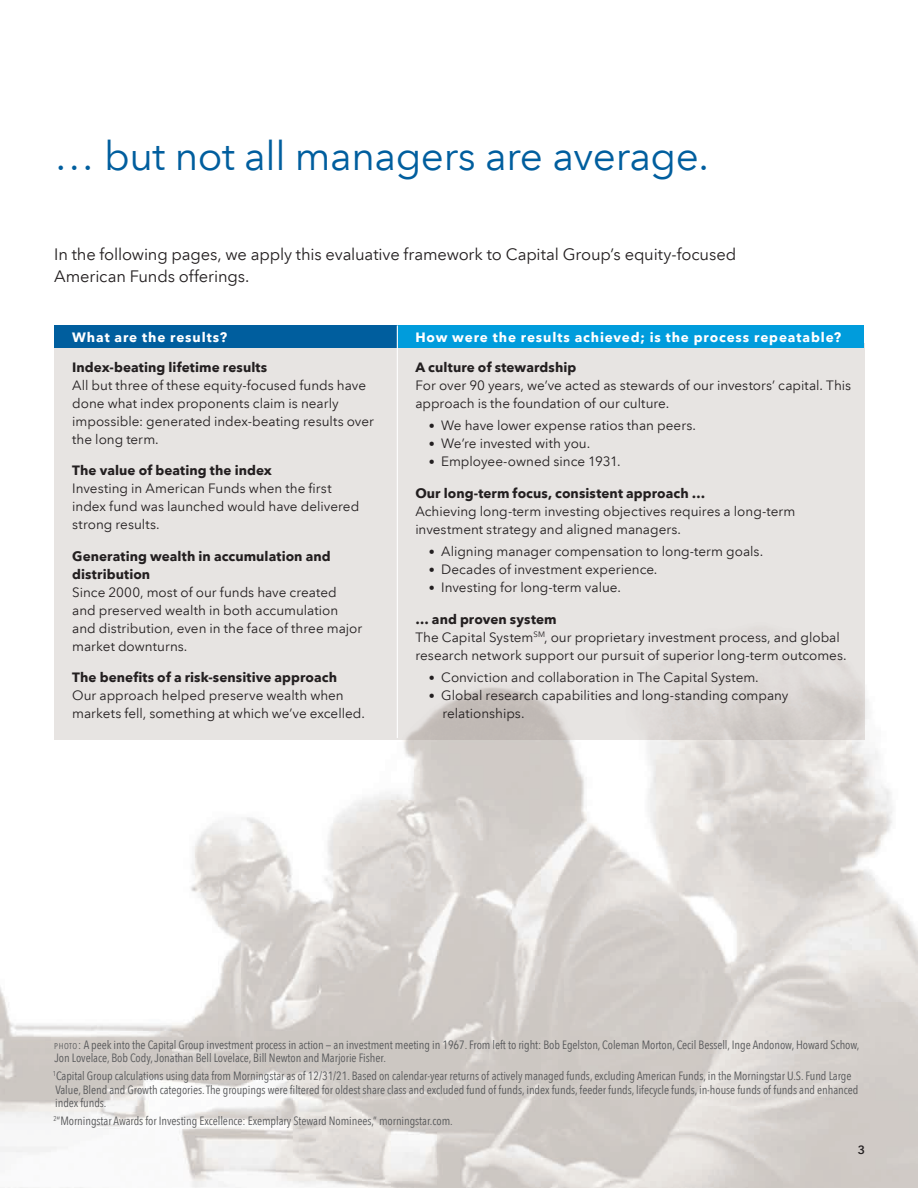
<style>
.page{position:relative;width:918px;height:1188px;background:#fff}
.page>*{position:absolute;margin:0;border:0;box-sizing:border-box;transform-origin:0 0}
.t1{font:40.5px "Avenir Next LT Com";letter-spacing:-.01em;color:#005e9e}
.t2{font:16.5px/22.5px "Avenir Next LT Com";letter-spacing:-.01em;color:#231f20}
.t3{font:13.5px/18px "Avenir Next LT Com";color:#231f20}
.t4{font:700 13.5px/18px "Avenir Next LT Com";letter-spacing:.005em;color:#231f20}
.t5{font:700 13.5px "Avenir Next LT Com";letter-spacing:.065em;color:#fff}
.t6{font:condensed 12px/13.5px "Avenir Next LT Com";letter-spacing:-.005em;color:#57585a}
.t7{font:600 12px "Avenir Next LT Com";color:#231f20}
.s1{font-size:12px}
.s2{font-weight:700}
.s3{font-size:8.4px}
.s4{font-style:inherit}
</style>
<div class="page">
<img style="left:0;top:325px;width:918px;height:863px">
<div style="left:55px;top:348px;width:809px;height:391px;background:#e7e4e2"></div>
<div style="left:54px;top:326px;width:343px;height:22px;background:#005e9e"></div>
<div style="left:397px;top:326px;width:467px;height:22px;background:#009cdc"></div>
<svg style="left:397px;top:326px;width:1px;height:22px"></svg>
<hr style="left:397px;top:348px;width:1px;height:390px;background:#fff">
<h1 class="t1" style="left:54px;top:132px;width:656px">… but not all managers are average.</h1>
<p class="t2" style="left:54px;top:243px;width:684px">In the following pages, we apply this evaluative framework to Capital Group’s equity-focused<br>American Funds offerings.</p>
<p class="t5" style="left:72px;top:329px;width:157px">What are the results?</p>
<p class="t5" style="left:415px;top:329px;width:427px">How were the results achieved; is the process repeatable?</p>
<p class="t4" style="left:72px;top:358px;width:197px">Index-beating lifetime results</p>
<p class="t3" style="left:72px;top:376px;width:303px">All but three of these equity-focused funds have done what index proponents claim is nearly impossible: generated index-beating results over the long term.</p>
<p class="t4" style="left:72px;top:461px;width:201px">The value of beating the index</p>
<p class="t3" style="left:72px;top:479px;width:289px">Investing in American Funds when the first index fund was launched would have delivered strong results.</p>
<p class="t4" style="left:72px;top:547px;width:260px">Generating wealth in accumulation and distribution</p>
<p class="t3" style="left:72px;top:583px;width:292px">Since 2000, most of our funds have created and preserved wealth in both accumulation and distribution, even in the face of three major market downturns.</p>
<p class="t4" style="left:72px;top:668px;width:266px">The benefits of a risk-sensitive approach</p>
<p class="t3" style="left:72px;top:686px;width:294px">Our approach helped preserve wealth when markets fell, something at which we’ve excelled.</p>
<p class="t4" style="left:415px;top:358px;width:162px">A culture of stewardship</p>
<p class="t3" style="left:415px;top:376px;width:437px">For over 90 years, we’ve acted as stewards of our investors’ capital. This approach is the foundation of our culture.</p>
<p class="t3" style="left:429px;top:417px;width:269px"><span class="s1">•</span> We have lower expense ratios than peers.</p>
<p class="t3" style="left:429px;top:435px;width:163px"><span class="s1">•</span> We’re invested with you.</p>
<p class="t3" style="left:429px;top:453px;width:193px"><span class="s1">•</span> Employee-owned since 1931.</p>
<p class="t4" style="left:415px;top:484px;width:291px">Our long-term focus, consistent approach …</p>
<p class="t3" style="left:415px;top:502px;width:381px">Achieving long-term investing objectives requires a long-term investment strategy and aligned managers.</p>
<p class="t3" style="left:429px;top:543px;width:336px"><span class="s1">•</span> Aligning manager compensation to long-term goals.</p>
<p class="t3" style="left:429px;top:561px;width:230px"><span class="s1">•</span> Decades of investment experience.</p>
<p class="t3" style="left:429px;top:579px;width:194px"><span class="s1">•</span> Investing for long-term value.</p>
<p class="t3" style="left:415px;top:610px;width:433px"><span class="s2">… and proven system<br></span>The Capital System<sup>SM</sup>, our proprietary investment process, and global research network support our pursuit of superior long-term outcomes.</p>
<p class="t3" style="left:429px;top:669px;width:331px"><span class="s1">•</span> Conviction and collaboration in The Capital System.</p>
<p class="t3" style="left:442px;top:687px;width:348px;text-indent:-13px"><span class="s1">•</span> Global research capabilities and long-standing company relationships.</p>
<p class="t6" style="left:54px;top:1038px;width:807px"><span class="s3">PHOTO</span><span class="s4">:</span> A peek into the Capital Group investment process in action — an investment meeting in 1967. From left to right: Bob Egelston, Coleman Morton, Cecil Bessell, Inge Andonow, Howard Schow,<br>Jon Lovelace, Bob Cody, Jonathan Bell Lovelace, Bill Newton and Marjorie Fisher.</p>
<p class="t6" style="left:53px;top:1069px;width:807px"><sup>1</sup>Capital Group calculations using data from Morningstar as of 12/31/21. Based on calendar-year returns of actively managed funds, excluding American Funds, in the Morningstar U.S. Fund Large<br>Value, Blend and Growth categories. The groupings were filtered for oldest share class and excluded fund of funds, index funds, feeder funds, lifecycle funds, in-house funds of funds and enhanced index funds.</p>
<p class="t6" style="left:53px;top:1114px;width:401px"><sup>2</sup>“Morningstar Awards for Investing Excellence: Exemplary Steward Nominees,” morningstar.com.</p>
<p class="t7" style="left:858px;top:1142px;width:9px">3</p>
</div>
